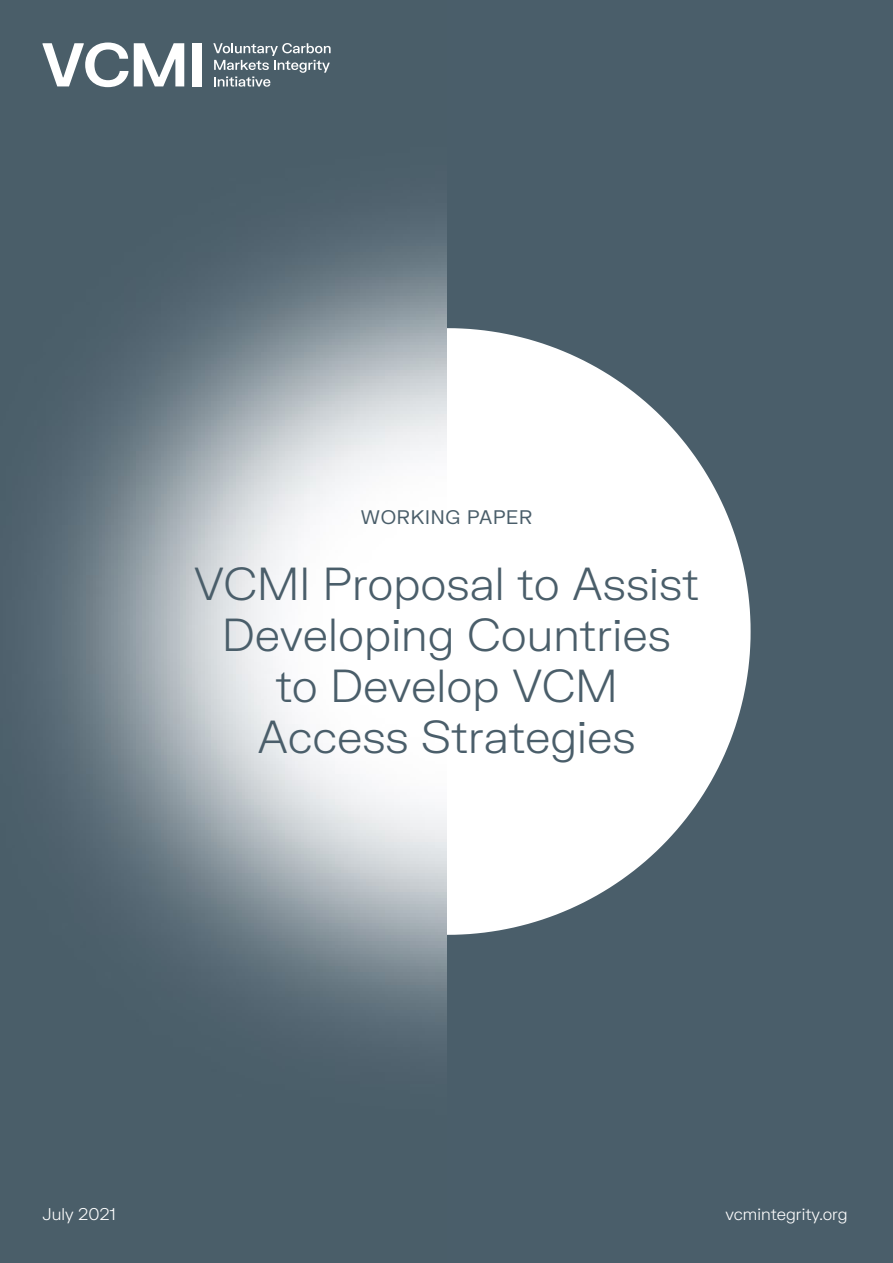
<style>
.page{position:relative;width:893px;height:1263px;background:#fff}
.page>*{position:absolute;margin:0;border:0;box-sizing:border-box;transform-origin:0 0}
.t1{font:300 45px/51px "FK Grotesk";color:#4a5e6a;text-align:center}
.t2{font:19.05px "FK Grotesk";letter-spacing:.04em;color:#4a5e6a}
.t3{font:300 16.5px "FK Grotesk";color:#fff}
</style>
<div class="page">
<div style="left:446px;top:0;width:447px;height:1263px;background:#4a5e6a"></div>
<svg style="left:446px;top:328px;width:305px;height:607px"></svg>
<img style="left:0;top:0;width:446px;height:1263px">
<svg style="left:213px;top:43px;width:118px;height:44px;background:#6e7e87"></svg>
<svg style="left:43px;top:43px;width:85px;height:44px"></svg>
<svg style="left:134px;top:43px;width:50px;height:43px"></svg>
<div style="left:192px;top:43px;width:9px;height:43px;background:#fff"></div>
<p class="t2" style="left:361px;top:502px;width:173px">WORKING PAPER</p>
<p class="t1" style="left:194px;top:555px;width:507px">VCMI Proposal to Assist<br>Developing Countries<br>to Develop VCM<br>Access Strategies</p>
<p class="t3" style="left:43px;top:1202px;width:75px">July 2021</p>
<p class="t3" style="left:725px;top:1202px;width:124px">vcmintegrity.org</p>
</div>
